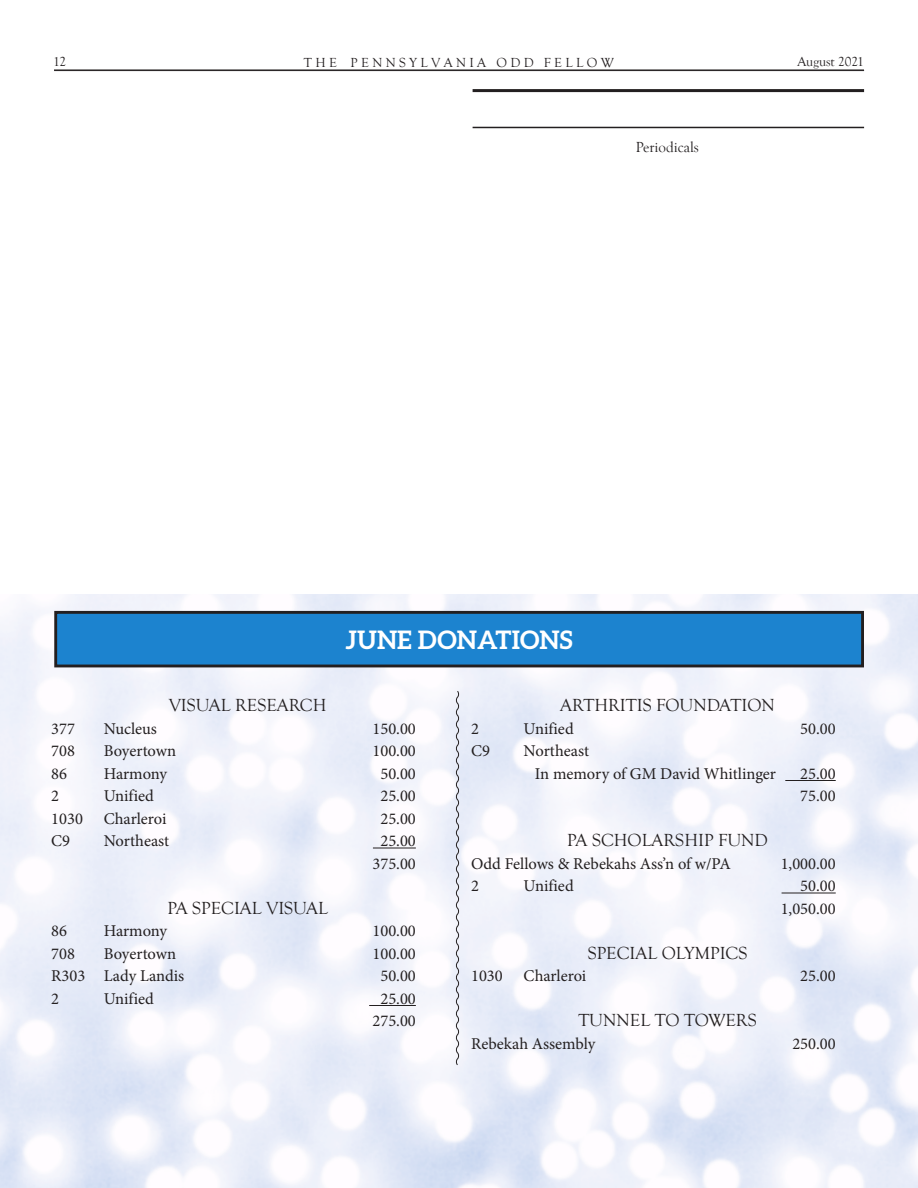
<style>
.page{position:relative;width:918px;height:1188px;background:#fff}
.page>*{position:absolute;margin:0;border:0;box-sizing:border-box;transform-origin:0 0}
.t1{font:700 25.5px "Aleo";color:#fff}
.t2{font:18px "Goudy Old Style T";color:#231f20}
.t3{font:16.5px/22.5px "Minion Pro";color:#231f20}
.t4{font:15px "Goudy Old Style T";color:#231f20}
.t5{font:13.5px "Goudy Old Style T";color:#231f20}
</style>
<div class="page">
<hr style="left:473px;top:127px;width:391px;height:1px;background:#231f20">
<hr style="left:473px;top:89px;width:391px;height:3px;background:#231f20">
<hr style="left:54px;top:70px;width:810px;height:1px;background:#231f20">
<div style="left:56px;top:612px;width:807px;height:54px;background:#1c83cf"></div>
<div style="left:54px;top:611px;width:810px;height:56px;border:3px solid #231f20"></div>
<svg style="left:455px;top:690px;width:5px;height:376px"></svg>
<hr style="left:373px;top:848px;width:43px;height:1px;background:#231f20">
<hr style="left:369px;top:1005px;width:47px;height:1px;background:#231f20">
<hr style="left:785px;top:780px;width:51px;height:1px;background:#231f20">
<hr style="left:782px;top:893px;width:54px;height:1px;background:#231f20">
<p class="t5" style="left:53px;top:55px;width:15px">12</p>
<p class="t5" style="left:304px;top:55px;width:312px">T H E P E N N S Y L V A N I A O D D F E L L O W</p>
<p class="t5" style="left:797px;top:54px;width:68px">August 2021</p>
<p class="t4" style="left:636px;top:139px;width:65px">Periodicals</p>
<p class="t2" style="left:169px;top:696px;width:159px">VISUAL RESEARCH</p>
<p class="t1" style="left:346px;top:626px;width:229px">JUNE DONATIONS</p>
<p class="t2" style="left:560px;top:696px;width:216px">ARTHRITIS FOUNDATION</p>
<p class="t3" style="left:51px;top:717px;width:25px">377</p>
<p class="t3" style="left:104px;top:717px;width:55px">Nucleus</p>
<p class="t3" style="left:373px;top:717px;width:45px">150.00</p>
<p class="t3" style="left:51px;top:740px;width:25px">708</p>
<p class="t3" style="left:104px;top:740px;width:74px">Boyertown</p>
<p class="t3" style="left:373px;top:740px;width:45px">100.00</p>
<p class="t3" style="left:51px;top:762px;width:17px">86</p>
<p class="t3" style="left:104px;top:762px;width:65px">Harmony</p>
<p class="t3" style="left:380px;top:762px;width:37px">50.00</p>
<p class="t3" style="left:51px;top:785px;width:9px">2</p>
<p class="t3" style="left:104px;top:785px;width:52px">Unified</p>
<p class="t3" style="left:380px;top:785px;width:37px">25.00</p>
<p class="t3" style="left:51px;top:807px;width:33px">1030</p>
<p class="t3" style="left:104px;top:807px;width:64px">Charleroi</p>
<p class="t3" style="left:380px;top:807px;width:37px">25.00</p>
<p class="t3" style="left:51px;top:830px;width:20px">C9</p>
<p class="t3" style="left:104px;top:830px;width:67px">Northeast</p>
<p class="t3" style="left:380px;top:830px;width:37px">25.00</p>
<p class="t3" style="left:373px;top:852px;width:45px">375.00</p>
<p class="t2" style="left:167px;top:898px;width:162px">PA SPECIAL VISUAL</p>
<p class="t3" style="left:51px;top:920px;width:17px">86</p>
<p class="t3" style="left:104px;top:920px;width:65px">Harmony</p>
<p class="t3" style="left:373px;top:920px;width:45px">100.00</p>
<p class="t3" style="left:51px;top:942px;width:25px">708</p>
<p class="t3" style="left:104px;top:942px;width:74px">Boyertown</p>
<p class="t3" style="left:373px;top:942px;width:45px">100.00</p>
<p class="t3" style="left:51px;top:965px;width:135px">R303 Lady Landis</p>
<p class="t3" style="left:380px;top:965px;width:37px">50.00</p>
<p class="t3" style="left:51px;top:987px;width:9px">2</p>
<p class="t3" style="left:104px;top:987px;width:52px">Unified</p>
<p class="t3" style="left:380px;top:987px;width:37px">25.00</p>
<p class="t3" style="left:373px;top:1010px;width:45px">275.00</p>
<p class="t3" style="left:471px;top:717px;width:9px">2</p>
<p class="t3" style="left:524px;top:717px;width:52px">Unified</p>
<p class="t3" style="left:800px;top:717px;width:37px">50.00</p>
<p class="t3" style="left:471px;top:740px;width:20px">C9</p>
<p class="t3" style="left:535px;top:740px;width:243px;text-indent:-11px">Northeast<br>In memory of GM David Whitlinger</p>
<p class="t3" style="left:800px;top:762px;width:37px">25.00</p>
<p class="t3" style="left:800px;top:785px;width:37px">75.00</p>
<p class="t2" style="left:567px;top:831px;width:202px">PA SCHOLARSHIP FUND</p>
<p class="t3" style="left:471px;top:852px;width:261px">Odd Fellows &amp; Rebekahs Ass’n of w/PA</p>
<p class="t3" style="left:781px;top:852px;width:57px">1,000.00</p>
<p class="t3" style="left:471px;top:875px;width:9px">2</p>
<p class="t3" style="left:524px;top:875px;width:52px">Unified</p>
<p class="t3" style="left:800px;top:875px;width:37px">50.00</p>
<p class="t3" style="left:781px;top:897px;width:57px">1,050.00</p>
<p class="t2" style="left:588px;top:943px;width:161px">SPECIAL OLYMPICS</p>
<p class="t3" style="left:471px;top:965px;width:33px">1030</p>
<p class="t3" style="left:524px;top:965px;width:64px">Charleroi</p>
<p class="t3" style="left:800px;top:965px;width:37px">25.00</p>
<p class="t2" style="left:578px;top:1011px;width:180px">TUNNEL TO TOWERS</p>
<p class="t3" style="left:471px;top:1032px;width:126px">Rebekah Assembly</p>
<p class="t3" style="left:792px;top:1032px;width:45px">250.00</p>
</div>
